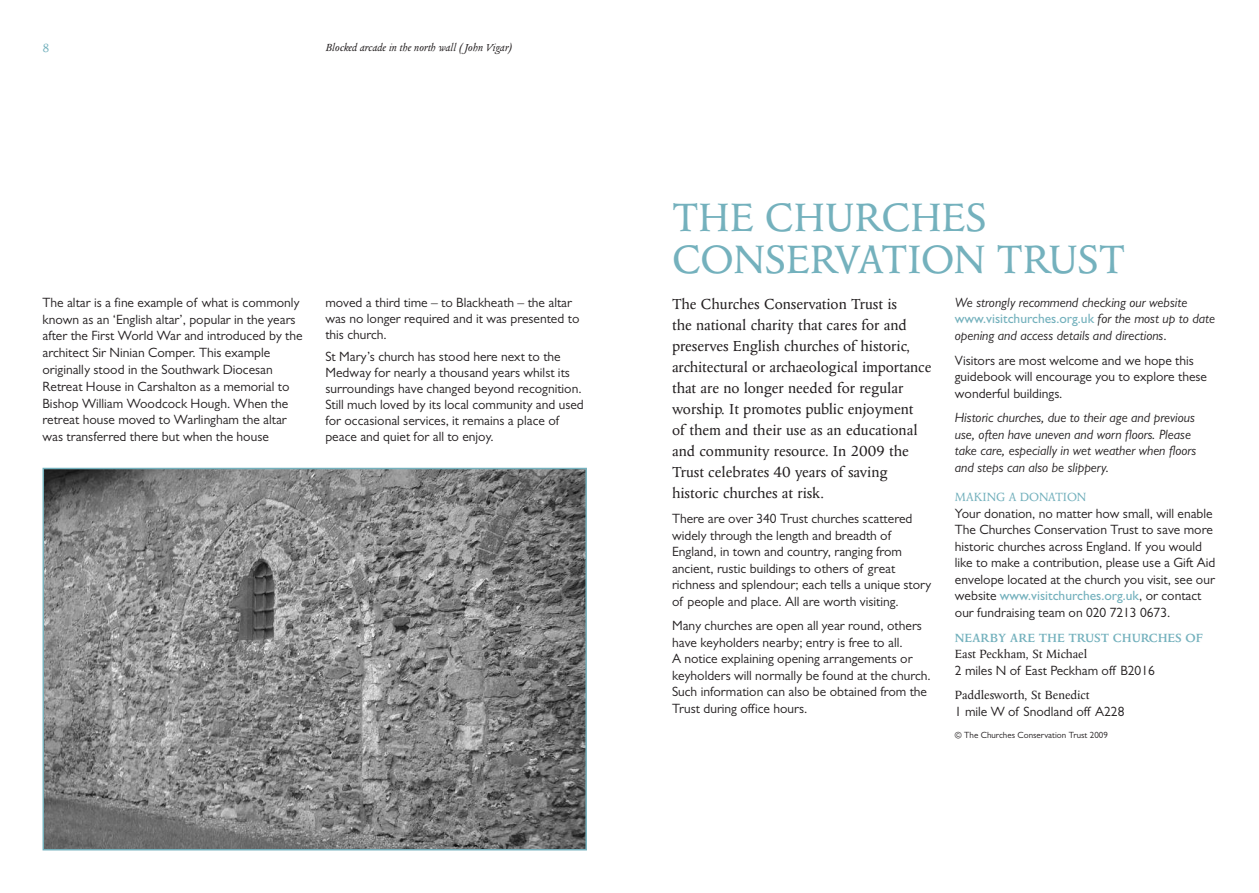
<style>
.page{position:relative;width:1259px;height:893px;background:#fff}
.page>*{position:absolute;margin:0;border:0;box-sizing:border-box;transform-origin:0 0}
.t1{font:45px/42px "Columbus";letter-spacing:-.01em;color:#74b1bd}
.t2{font:16.5px/21px "Columbus";color:#231f20}
.t3{font:13.5px/16.5px "Gill Sans";color:#231f20}
.t4{font:italic 13.5px/16.5px "Gill Sans";color:#231f20}
.t5{font:13.5px "Columbus";color:#231f20}
.t6{font:600 13.5px "Columbus";letter-spacing:-.01em;color:#74b1bd}
.t7{font:13.5px "Columbus";letter-spacing:-.01em;color:#74b1bd}
.t8{font:italic 12px "Columbus";color:#231f20}
.t9{font:9px "Gill Sans";color:#231f20}
.s1{font-style:normal;color:#74b1bd}
.s2{font-style:normal}
.s3{color:#74b1bd}
</style>
<div class="page">
<img style="left:46px;top:471px;width:538px;height:376px">
<div style="left:43px;top:468px;width:544px;height:382px;border:2px solid #74b1bd"></div>
<p class="t7" style="left:43px;top:43px;width:9px">8</p>
<p class="t8" style="left:325px;top:43px;width:188px">Blocked arcade in the north wall ( John Vigar)</p>
<p class="t3" style="left:43px;top:295px;width:262px">The altar is a fine example of what is commonly known as an ‘English altar’, popular in the years after the First World War and introduced by the architect Sir Ninian Comper. This example originally stood in the Southwark Diocesan Retreat House in Carshalton as a memorial to Bishop William Woodcock Hough. When the retreat house moved to Warlingham the altar was transferred there but when the house</p>
<p class="t3" style="left:325px;top:296px;width:255px;line-height:16px">moved a third time – to Blackheath – the altar was no longer required and it was presented to this church.</p>
<p class="t3" style="left:325px;top:350px;width:260px;line-height:16px">St Mary’s church has stood here next to the Medway for nearly a thousand years whilst its surroundings have changed beyond recognition.<br>Still much loved by its local community and used for occasional services, it remains a place of peace and quiet for all to enjoy.</p>
<h1 class="t1" style="left:672px;top:200px;width:455px">THE CHURCHES<br>CONSERVATION TRUST</h1>
<p class="t2" style="left:672px;top:295px;width:261px">The Churches Conservation Trust is<br>the national charity that cares for and preserves English churches of historic, architectural or archaeological importance that are no longer needed for regular worship. It promotes public enjoyment<br>of them and their use as an educational and community resource. In 2009 the Trust celebrates 40 years of saving historic churches at risk.</p>
<p class="t3" style="left:672px;top:512px;width:261px">There are over 340 Trust churches scattered widely through the length and breadth of England, in town and country, ranging from ancient, rustic buildings to others of great richness and splendour; each tells a unique story of people and place. All are worth visiting.</p>
<p class="t3" style="left:672px;top:619px;width:260px">Many churches are open all year round, others have keyholders nearby; entry is free to all.<br>A notice explaining opening arrangements or keyholders will normally be found at the church.<br>Such information can also be obtained from the Trust during office hours.</p>
<p class="t4" style="left:955px;top:295px;width:262px">We strongly recommend checking our website <span class="s1">www.visitchurches.org.uk</span> for the most up to date opening and access details and directions<span class="s2">.</span></p>
<p class="t3" style="left:955px;top:353px;width:254px">Visitors are most welcome and we hope this guidebook will encourage you to explore these wonderful buildings.</p>
<p class="t4" style="left:955px;top:411px;width:243px">Historic churches, due to their age and previous use, often have uneven and worn floors. Please take care, especially in wet weather when floors and steps can also be slippery.</p>
<p class="t7" style="left:955px;top:492px;width:133px">MAKING A DONATION</p>
<p class="t3" style="left:955px;top:506px;width:262px">Your donation, no matter how small, will enable The Churches Conservation Trust to save more historic churches across England. If you would like to make a contribution, please use a Gift Aid envelope located at the church you visit, see our website <span class="s3">www.visitchurches.org.uk</span>, or contact our fundraising team on 020 7213 0673.</p>
<p class="t6" style="left:955px;top:632px;width:249px">NEARBY ARE THE TRUST CHURCHES OF</p>
<p class="t5" style="left:955px;top:649px;width:134px">East Peckham, St Michael</p>
<p class="t3" style="left:955px;top:663px;width:201px">2 miles N of East Peckham off B2016</p>
<p class="t5" style="left:955px;top:690px;width:136px">Paddlesworth, St Benedict</p>
<p class="t3" style="left:955px;top:705px;width:171px">1 mile W of Snodland off A228</p>
<p class="t9" style="left:955px;top:732px;width:154px">© The Churches Conservation Trust 2009</p>
</div>
